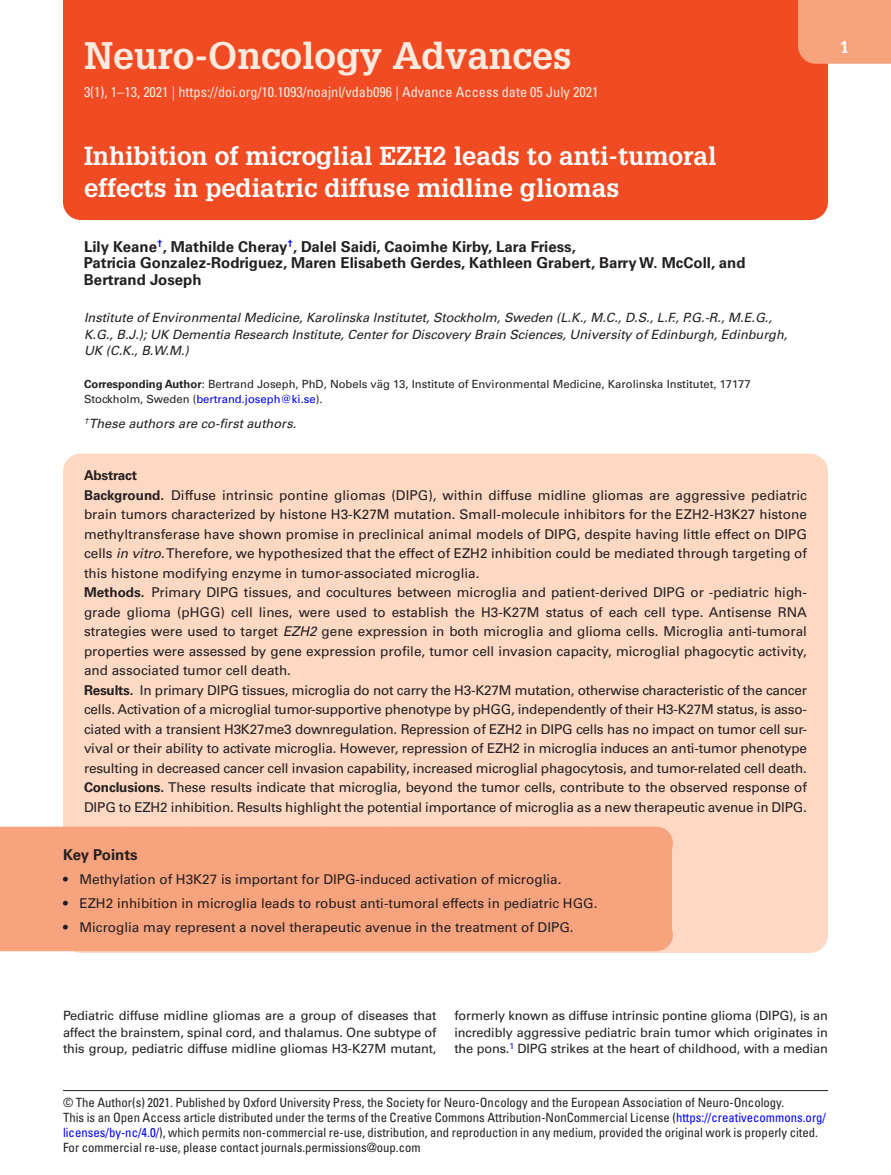
<style>
.page{position:relative;width:891px;height:1175px;background:#fff}
.page>*{position:absolute;margin:0;border:0;box-sizing:border-box;transform-origin:0 0}
.t1{font:700 37.5px "Glypha LT Std";color:#fdeade}
.t2{font:700 25.5px/31.5px "Glypha LT Std";color:#fff}
.t3{font:700 16.5px "Glypha LT Std";color:#fff}
.t4{font:700 15px/16.5px "Univers LT Std";color:#231f20}
.t5{font:condensed 14.25px "Univers LT Std";color:#fdeade}
.t6{font:13.5px/19.5px "Univers LT Std";color:#231f20}
.t7{font:condensed 12.75px/15px "Univers LT Std";color:#231f20}
.t8{font:12.75px/16.5px "Univers LT Std";letter-spacing:-.01em;color:#231f20;text-align:justify}
.t9{font:italic 12.75px/16.5px "Univers LT Std";color:#231f20}
.t10{font:11.25px/15px "Univers LT Std";color:#231f20}
.s1{font-weight:700}
.s2{color:#00f}
.s3{font-style:italic}
</style>
<div class="page">
<div style="left:63px;top:0;width:765px;height:166px;background:#f04b22"></div>
<div style="left:798px;top:0;width:93px;height:64px;background:#f7a37d"></div>
<hr style="left:63px;top:1090px;width:765px;height:1px;background:#231f20">
<div style="left:63px;top:453px;width:765px;height:499px;background:#fdd8c3;border-radius:18px"></div>
<div style="left:0;top:844px;width:672px;height:34px;background:#f7a37d"></div>
<div style="left:0;top:826px;width:656px;height:33px;background:#f7a37d"></div>
<svg style="left:56px;top:826px;width:566px;height:1px"></svg>
<hr style="left:656px;top:826px;width:1px;height:33px;background:#f7a37d">
<div style="left:0;top:860px;width:672px;height:41px;background:#f7a37d"></div>
<div style="left:0;top:884px;width:672px;height:41px;background:#f7a37d"></div>
<div style="left:0;top:908px;width:672px;height:27px;background:#f7a37d"></div>
<div style="left:0;top:918px;width:656px;height:33px;background:#f7a37d"></div>
<hr style="left:656px;top:918px;width:1px;height:33px;background:#f7a37d">
<div style="left:63px;top:166px;width:765px;height:54px;background:#f04b22"></div>
<h1 class="t1" style="left:84px;top:32px;width:489px">Neuro-Oncology Advances</h1>
<p class="t5" style="left:84px;top:83px;width:516px">3(1), 1–13, 2021 | https://doi.org/10.1093/noajnl/vdab096 | Advance Access date 05 July 2021</p>
<h2 class="t2" style="left:84px;top:140px;width:634px">Inhibition of microglial EZH2 leads to anti-tumoral effects in pediatric diffuse midline gliomas</h2>
<p class="t4" style="left:84px;top:238px;width:663px">Lily Keane<sup>†</sup>, Mathilde Cheray<sup>†</sup>, Dalel Saidi, Caoimhe Kirby, Lara Friess,<br>Patricia Gonzalez-Rodriguez, Maren Elisabeth Gerdes, Kathleen Grabert, Barry W. McColl, and<br>Bertrand Joseph</p>
<p class="t9" style="left:84px;top:310px;width:705px">Institute of Environmental Medicine, Karolinska Institutet, Stockholm, Sweden (L.K., M.C., D.S., L.F., P.G.-R., M.E.G.,<br>K.G., B.J.); UK Dementia Research Institute, Center for Discovery Brain Sciences, University of Edinburgh, Edinburgh,<br>UK (C.K., B.W.M.)</p>
<p class="t10" style="left:84px;top:376px;width:668px"><span class="s1">Corresponding Author</span>: Bertrand Joseph, PhD, Nobels väg 13, Institute of Environmental Medicine, Karolinska Institutet, 17177<br>Stockholm, Sweden (<span class="s2">bertrand.joseph@ki.se</span>).</p>
<p class="t9" style="left:84px;top:416px;width:214px"><sup>†</sup>These authors are co-first authors.</p>
<p class="t6" style="left:84px;top:465px;width:725px"><span class="s1">Abstract<br>Background.</span> Diffuse intrinsic pontine gliomas (DIPG), within diffuse midline gliomas are aggressive pediatric brain tumors characterized by histone H3-K27M mutation. Small-molecule inhibitors for the EZH2-H3K27 histone methyltransferase have shown promise in preclinical animal models of DIPG, despite having little effect on DIPG cells <span class="s3">in vitro</span>. Therefore, we hypothesized that the effect of EZH2 inhibition could be mediated through targeting of this histone modifying enzyme in tumor-associated microglia.<br><span class="s1">Methods.</span> Primary DIPG tissues, and cocultures between microglia and patient-derived DIPG or -pediatric high&shy;grade glioma (pHGG) cell lines, were used to establish the H3-K27M status of each cell type. Antisense RNA strategies were used to target <span class="s3">EZH2</span> gene expression in both microglia and glioma cells. Microglia anti-tumoral properties were assessed by gene expression profile, tumor cell invasion capacity, microglial phagocytic activity, and associated tumor cell death.<br><span class="s1">Results.</span> In primary DIPG tissues, microglia do not carry the H3-K27M mutation, otherwise characteristic of the cancer cells. Activation of a microglial tumor-supportive phenotype by pHGG, independently of their H3-K27M status, is asso&shy;ciated with a transient H3K27me3 downregulation. Repression of EZH2 in DIPG cells has no impact on tumor cell sur&shy;vival or their ability to activate microglia. However, repression of EZH2 in microglia induces an anti-tumor phenotype resulting in decreased cancer cell invasion capability, increased microglial phagocytosis, and tumor-related cell death.<br><span class="s1">Conclusions.</span> These results indicate that microglia, beyond the tumor cells, contribute to the observed response of DIPG to EZH2 inhibition. Results highlight the potential importance of microglia as a new therapeutic avenue in DIPG.</p>
<p class="t4" style="left:63px;top:846px;width:76px">Key Points</p>
<p class="t6" style="left:63px;top:869px;width:500px">• Methylation of H3K27 is important for DIPG-induced activation of microglia.</p>
<p class="t6" style="left:63px;top:893px;width:536px">• EZH2 inhibition in microglia leads to robust anti-tumoral effects in pediatric HGG.</p>
<p class="t6" style="left:63px;top:917px;width:512px">• Microglia may represent a novel therapeutic avenue in the treatment of DIPG.</p>
<p class="t3" style="left:840px;top:37px;width:11px">1</p>
<p class="t8" style="left:63px;top:1007px;width:375px">Pediatric diffuse midline gliomas are a group of diseases that affect the brainstem, spinal cord, and thalamus. One subtype of this group, pediatric diffuse midline gliomas H3-K27M mutant,</p>
<p class="t8" style="left:455px;top:1007px;width:375px">formerly known as diffuse intrinsic pontine glioma (DIPG), is an incredibly aggressive pediatric brain tumor which originates in the pons.<sup>1</sup> DIPG strikes at the heart of childhood, with a median</p>
<p class="t7" style="left:63px;top:1095px;width:723px">© The Author(s) 2021. Published by Oxford University Press, the Society for Neuro-Oncology and the European Association of Neuro-Oncology.</p>
<p class="t7" style="left:63px;top:1110px;width:765px">This is an Open Access article distributed under the terms of the Creative Commons Attribution-NonCommercial License (<span class="s2">https://creativecommons.org/ licenses/by-nc/4.0/</span>), which permits non-commercial re-use, distribution, and reproduction in any medium, provided the original work is properly cited.<br>For commercial re-use, please contact journals.permissions@oup.com</p>
</div>
